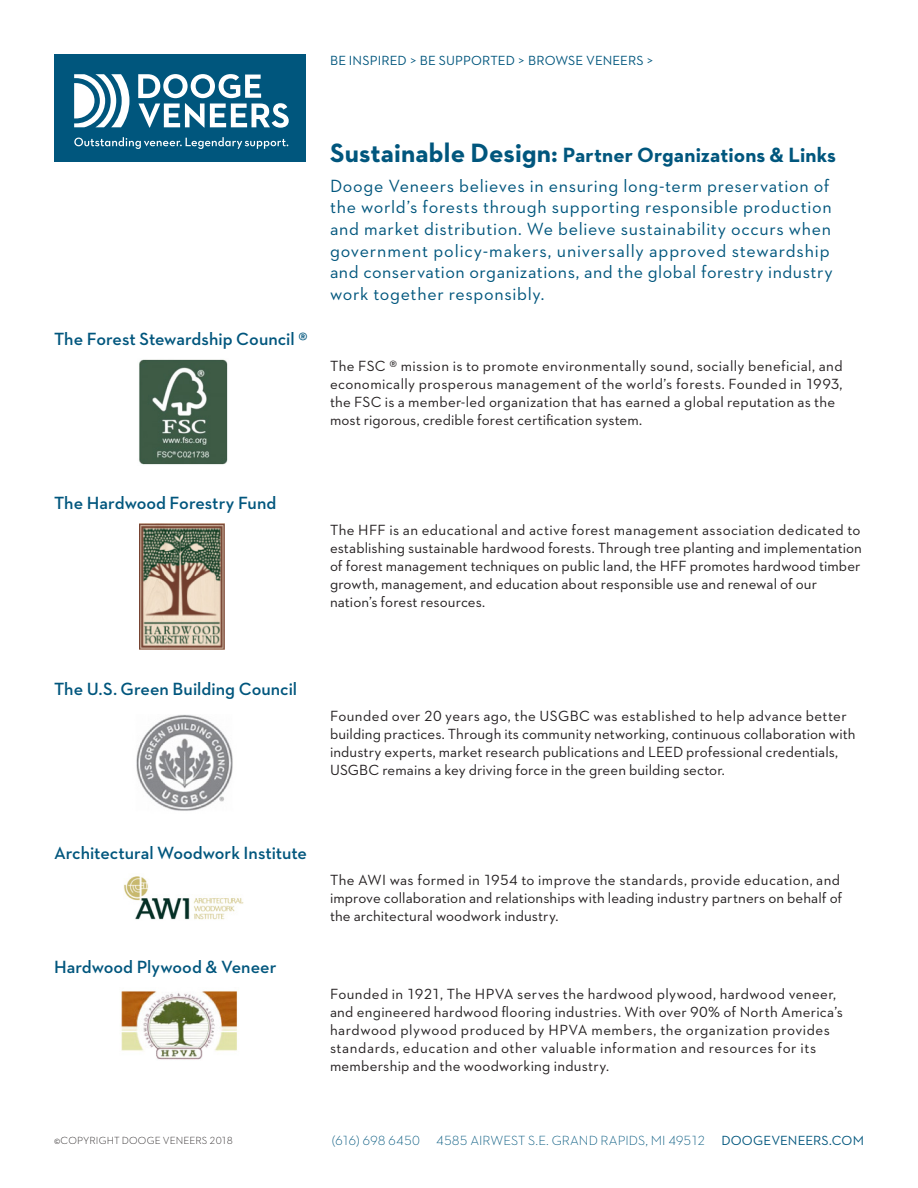
<style>
.page{position:relative;width:918px;height:1188px;background:#fff}
.page>*{position:absolute;margin:0;border:0;box-sizing:border-box;transform-origin:0 0}
.t1{font:700 21px "Neutraface 2 Text";letter-spacing:.005em;color:#00567d}
.t2{font:18px/21.6px "Neutraface 2 Text";letter-spacing:.035em;color:#00567d}
.t3{font:600 18px "Neutraface 2 Text";color:#00567d}
.t4{font:15px/18px "Neutraface 2 Text";letter-spacing:.01em;color:#231f20}
.t5{font:300 13.5px "Neutraface 2 Text";color:#00567d}
.t6{font:13.5px "Neutraface 2 Text";letter-spacing:.01em;color:#00567d}
.t7{font:300 10.5px "Neutraface 2 Text";letter-spacing:.01em;color:#231f20}
.s1{font-size:27px}
.s2{font-weight:400}
</style>
<div class="page">
<div style="left:54px;top:54px;width:251px;height:108px;background:#00567d"></div>
<svg style="left:138px;top:74px;width:151px;height:54px"></svg>
<svg style="left:74px;top:74px;width:55px;height:53px"></svg>
<svg style="left:74px;top:137px;width:214px;height:12px"></svg>
<img style="left:139px;top:359px;width:89px;height:106px">
<img style="left:140px;top:524px;width:85px;height:125px">
<img style="left:136px;top:714px;width:97px;height:97px">
<img style="left:124px;top:876px;width:120px;height:44px">
<img style="left:121px;top:990px;width:116px;height:70px">
<p class="t6" style="left:330px;top:52px;width:326px">BE INSPIRED &gt; BE SUPPORTED &gt; BROWSE VENEERS &gt;</p>
<p class="t1" style="left:330px;top:141px;width:508px"><span class="s1">Sustainable Design:</span> Partner Organizations &amp; Links</p>
<p class="t3" style="left:54px;top:327px;width:255px">The Forest Stewardship Council ®</p>
<p class="t2" style="left:330px;top:175px;width:504px">Dooge Veneers believes in ensuring long-term preservation of the world’s forests through supporting responsible production and market distribution. We believe sustainability occurs when government policy-makers, universally approved stewardship and conservation organizations, and the global forestry industry work together responsibly.</p>
<p class="t4" style="left:330px;top:356px;width:514px">The FSC ® mission is to promote environmentally sound, socially beneficial, and economically prosperous management of the world’s forests. Founded in 1993, the FSC is a member-led organization that has earned a global reputation as the most rigorous, credible forest certification system.</p>
<p class="t3" style="left:54px;top:492px;width:224px">The Hardwood Forestry Fund</p>
<p class="t4" style="left:330px;top:521px;width:534px">The HFF is an educational and active forest management association dedicated to establishing sustainable hardwood forests. Through tree planting and implementation of forest management techniques on public land, the HFF promotes hardwood timber growth, management, and education about responsible use and renewal of our nation’s forest resources.</p>
<p class="t3" style="left:54px;top:678px;width:245px">The U.S. Green Building Council</p>
<p class="t4" style="left:330px;top:707px;width:527px">Founded over 20 years ago, the USGBC was established to help advance better building practices. Through its community networking, continuous collaboration with industry experts, market research publications and LEED professional credentials, USGBC remains a key driving force in the green building sector.</p>
<p class="t3" style="left:54px;top:841px;width:255px">Architectural Woodwork Institute</p>
<p class="t3" style="left:54px;top:956px;width:224px">Hardwood Plywood &amp; Veneer</p>
<p class="t4" style="left:330px;top:870px;width:514px">The AWI was formed in 1954 to improve the standards, provide education, and improve collaboration and relationships with leading industry partners on behalf of the architectural woodwork industry.</p>
<p class="t4" style="left:330px;top:985px;width:515px">Founded in 1921, The HPVA serves the hardwood plywood, hardwood veneer, and engineered hardwood flooring industries. With over 90% of North America’s hardwood plywood produced by HPVA members, the organization provides standards, education and other valuable information and resources for its membership and the woodworking industry.</p>
<p class="t7" style="left:54px;top:1134px;width:180px">©COPYRIGHT DOOGE VENEERS 2018</p>
<p class="t5" style="left:332px;top:1132px;width:534px">(616) 698 6450 4585 AIRWEST S.E. GRAND RAPIDS, MI 49512 <span class="s2">DOOGEVENEERS.COM</span></p>
</div>
